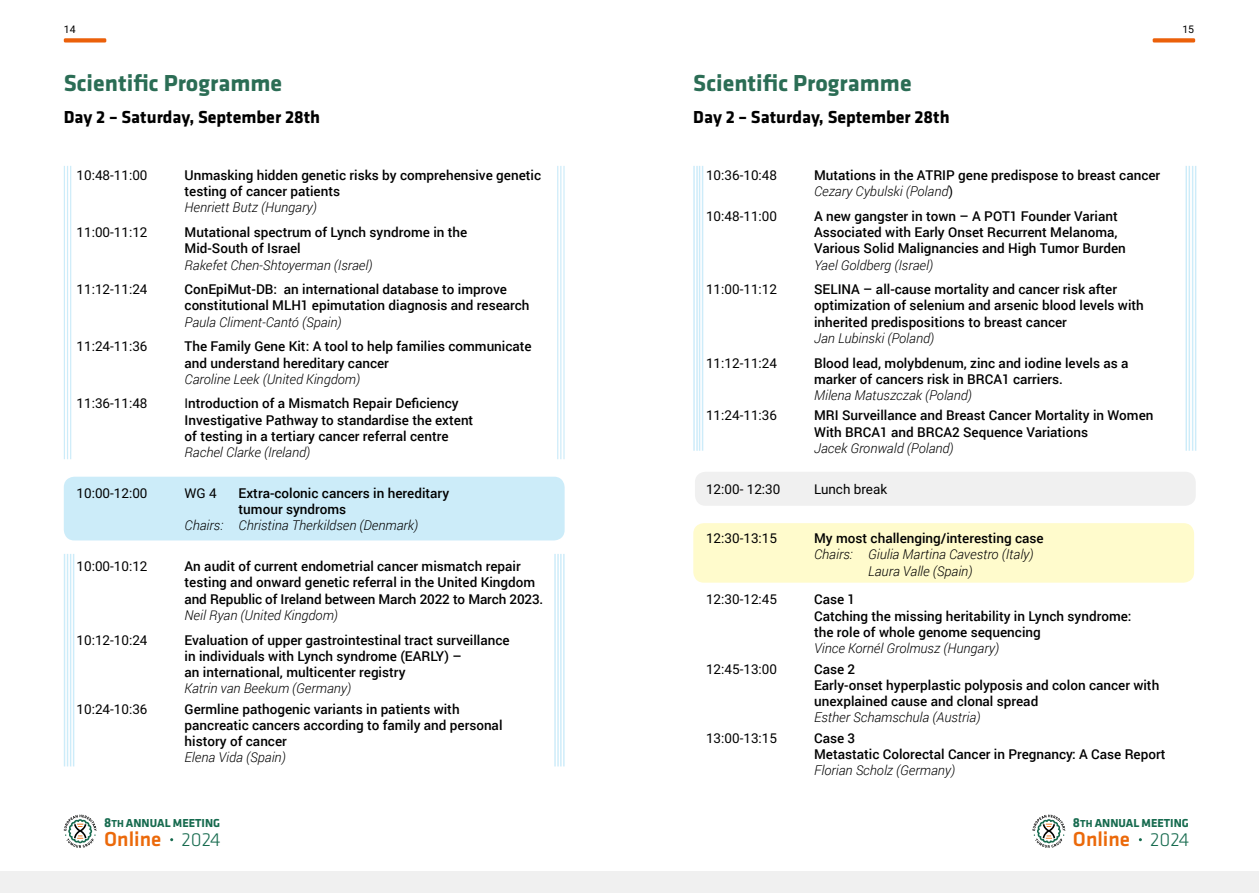
<style>
.page{position:relative;width:1259px;height:893px;background:#fff}
.page>*{position:absolute;margin:0;border:0;box-sizing:border-box;transform-origin:0 0}
.t1{font:700 24px "Klavika";color:#2b6d55}
.t2{font:21px "Klavika Medium TF";color:#eb690a}
.t3{font:700 18px "Klavika";color:#000}
.t4{font:500 13.5px/16.2px "Roboto";color:#000}
.t5{font:italic 300 13.5px/16.2px "Roboto";color:#000;text-align:center}
.t6{font:13.5px "Roboto";color:#000}
.t7{font:700 12px "Klavika";color:#176b4f}
.t8{font:10.5px "Roboto";color:#000}
.s1{font-weight:400}
.s2{font-weight:300;font-style:italic}
.s3{font-size:13.5px}
.s4{font-size:10.5px}
.s5{font-family:"Klavika";font-weight:300;font-size:19.5px;color:#176b4f}
</style>
<div class="page">
<div style="left:693px;top:523px;width:501px;height:60px;background:#fffbcc;border-radius:11px"></div>
<div style="left:695px;top:472px;width:500px;height:34px;background:#f0f0f0;border-radius:11px"></div>
<div style="left:64px;top:477px;width:500px;height:63px;background:#ccecf9;border-radius:11px"></div>
<div style="left:1152px;top:38px;width:43px;height:5px;background:#eb600a;border-radius:2px"></div>
<div style="left:64px;top:38px;width:42px;height:5px;background:#eb600a;border-radius:2px"></div>
<div style="left:0;top:872px;width:1259px;height:21px;background:#f0f0f0"></div>
<svg style="left:64px;top:815px;width:33px;height:33px"></svg>
<svg style="left:1032px;top:815px;width:33px;height:33px"></svg>
<hr style="left:1194px;top:166px;width:2px;height:285px;background:#009fe3">
<hr style="left:1191px;top:166px;width:2px;height:285px;background:#009fe3">
<hr style="left:1188px;top:166px;width:2px;height:285px;background:#009fe3">
<hr style="left:1185px;top:166px;width:2px;height:285px;background:#009fe3">
<hr style="left:696px;top:166px;width:2px;height:285px;background:#009fe3">
<hr style="left:693px;top:166px;width:2px;height:285px;background:#009fe3">
<hr style="left:702px;top:166px;width:1px;height:285px;background:#009fe3">
<hr style="left:699px;top:166px;width:1px;height:285px;background:#009fe3">
<hr style="left:563px;top:554px;width:1px;height:212px;background:#009fe3">
<hr style="left:560px;top:554px;width:1px;height:212px;background:#009fe3">
<hr style="left:557px;top:554px;width:2px;height:212px;background:#009fe3">
<hr style="left:554px;top:554px;width:2px;height:212px;background:#009fe3">
<hr style="left:67px;top:554px;width:1px;height:212px;background:#009fe3">
<hr style="left:64px;top:554px;width:1px;height:212px;background:#009fe3">
<hr style="left:73px;top:554px;width:1px;height:212px;background:#009fe3">
<hr style="left:70px;top:554px;width:1px;height:212px;background:#009fe3">
<hr style="left:70px;top:166px;width:1px;height:293px;background:#009fe3">
<hr style="left:67px;top:166px;width:1px;height:293px;background:#009fe3">
<hr style="left:64px;top:166px;width:1px;height:293px;background:#009fe3">
<hr style="left:563px;top:166px;width:1px;height:293px;background:#009fe3">
<hr style="left:560px;top:166px;width:1px;height:293px;background:#009fe3">
<hr style="left:557px;top:166px;width:1px;height:293px;background:#009fe3">
<p class="t8" style="left:64px;top:22px;width:13px">14</p>
<p class="t8" style="left:1182px;top:22px;width:13px">15</p>
<h1 class="t1" style="left:64px;top:70px;width:220px">Scientific Programme</h1>
<h3 class="t3" style="left:64px;top:108px;width:258px">Day 2 – Saturday, September 28th</h3>
<h1 class="t1" style="left:693px;top:70px;width:220px">Scientific Programme</h1>
<h3 class="t3" style="left:693px;top:108px;width:258px">Day 2 – Saturday, September 28th</h3>
<p class="t6" style="left:77px;top:166px;width:72px">10:48-11:00</p>
<p class="t4" style="left:185px;top:167px;width:358px">Unmasking hidden genetic risks by comprehensive genetic testing of cancer patients</p>
<p class="t5" style="left:185px;top:199px;width:134px">Henriett Butz (Hungary)</p>
<p class="t6" style="left:77px;top:223px;width:72px">11:00-11:12</p>
<p class="t4" style="left:185px;top:224px;width:284px">Mutational spectrum of Lynch syndrome in the<br>Mid-South of Israel</p>
<p class="t5" style="left:185px;top:256px;width:189px">Rakefet Chen-Shtoyerman (Israel)</p>
<p class="t6" style="left:77px;top:280px;width:72px">11:12-11:24</p>
<p class="t4" style="left:185px;top:281px;width:346px">ConEpiMut-DB: an international database to improve constitutional MLH1 epimutation diagnosis and research</p>
<p class="t5" style="left:185px;top:313px;width:159px">Paula Climent-Cantó (Spain)</p>
<p class="t6" style="left:77px;top:337px;width:72px">11:24-11:36</p>
<p class="t4" style="left:185px;top:338px;width:349px">The Family Gene Kit: A tool to help families communicate and understand hereditary cancer</p>
<p class="t5" style="left:185px;top:370px;width:177px">Caroline Leek (United Kingdom)</p>
<p class="t6" style="left:77px;top:394px;width:72px">11:36-11:48</p>
<p class="t4" style="left:185px;top:395px;width:290px"><span class="s1">I</span>ntroduction of a Mismatch Repair Deficiency<br>Investigative Pathway to standardise the extent of testing in a tertiary cancer referral centre</p>
<p class="t5" style="left:185px;top:444px;width:127px">Rachel Clarke (Ireland)</p>
<p class="t6" style="left:77px;top:484px;width:72px">10:00-12:00</p>
<p class="t6" style="left:185px;top:484px;width:34px">WG 4</p>
<p class="t4" style="left:239px;top:484px;width:212px">Extra-colonic cancers in hereditary tumour syndroms</p>
<p class="t5" style="left:185px;top:517px;width:235px">Chairs: Christina Therkildsen (Denmark)</p>
<p class="t6" style="left:77px;top:557px;width:72px">10:00-10:12</p>
<p class="t4" style="left:185px;top:558px;width:360px">An audit of current endometrial cancer mismatch repair testing and onward genetic referral in the United Kingdom and Republic of Ireland between March 2022 to March 2023.</p>
<p class="t5" style="left:185px;top:606px;width:155px">Neil Ryan (United Kingdom)</p>
<p class="t6" style="left:77px;top:630px;width:72px">10:12-10:24</p>
<p class="t4" style="left:185px;top:631px;width:326px">Evaluation of upper gastrointestinal tract surveillance in individuals with Lynch syndrome (EARLY) –<br>an international, multicenter registry</p>
<p class="t5" style="left:185px;top:680px;width:168px">Katrin van Beekum (Germany)</p>
<p class="t6" style="left:77px;top:699px;width:72px">10:24-10:36</p>
<p class="t4" style="left:185px;top:700px;width:319px">Germline pathogenic variants in patients with pancreatic cancers according to family and personal history of cancer</p>
<p class="t5" style="left:185px;top:749px;width:103px">Elena Vida (Spain)</p>
<p class="t6" style="left:706px;top:166px;width:72px">10:36-10:48</p>
<p class="t4" style="left:814px;top:167px;width:348px">Mutations in the ATRIP gene predispose to breast cancer<br><span class="s2">Cezary Cybulski (Poland</span><span class="s1">)</span></p>
<p class="t6" style="left:706px;top:207px;width:72px">10:48-11:00</p>
<p class="t4" style="left:814px;top:207px;width:313px">A new gangster in town – A POT1 Founder Variant<br>Associated with Early Onset Recurrent Melanoma,<br>Various Solid Malignancies and High Tumor Burden</p>
<p class="t5" style="left:814px;top:256px;width:121px">Yael Goldberg (Israel)</p>
<p class="t6" style="left:706px;top:280px;width:72px">11:00-11:12</p>
<p class="t4" style="left:814px;top:281px;width:331px">SELINA – all-cause mortality and cancer risk after optimization of selenium and arsenic blood levels with inherited predispositions to breast cancer</p>
<p class="t5" style="left:814px;top:329px;width:122px">Jan Lubinski (Poland)</p>
<p class="t6" style="left:706px;top:353px;width:72px">11:12-11:24</p>
<p class="t4" style="left:814px;top:354px;width:316px">Blood lead, molybdenum, zinc and iodine levels as a marker of cancers risk in BRCA1 carriers.</p>
<p class="t5" style="left:814px;top:387px;width:159px">Milena Matuszczak (Poland)</p>
<p class="t6" style="left:706px;top:406px;width:72px">11:24-11:36</p>
<p class="t4" style="left:814px;top:407px;width:341px">MRI Surveillance and Breast Cancer Mortality in Women<br>With BRCA1 and BRCA2 Sequence Variations</p>
<p class="t5" style="left:814px;top:439px;width:141px">Jacek Gronwald (Poland)</p>
<p class="t6" style="left:706px;top:479px;width:76px">12:00- 12:30</p>
<p class="t6" style="left:814px;top:479px;width:75px">Lunch break</p>
<p class="t6" style="left:706px;top:529px;width:72px">12:30-13:15</p>
<p class="t4" style="left:814px;top:530px;width:231px">My most challenging/interesting case</p>
<p class="t5" style="left:814px;top:546px;width:221px">Chairs: Giulia Martina Cavestro (Italy)<br>Laura Valle (Spain)</p>
<p class="t6" style="left:706px;top:590px;width:72px">12:30-12:45</p>
<p class="t4" style="left:814px;top:591px;width:319px">Case 1<br>Catching the missing heritability in Lynch syndrome: the role of whole genome sequencing</p>
<p class="t5" style="left:814px;top:640px;width:187px">Vince Kornél Grolmusz (Hungary)</p>
<p class="t6" style="left:706px;top:659px;width:72px">12:45-13:00</p>
<p class="t4" style="left:814px;top:660px;width:347px">Case 2<br>Early-onset hyperplastic polyposis and colon cancer with unexplained cause and clonal spread</p>
<p class="t5" style="left:814px;top:709px;width:168px">Esther Schamschula (Austria)</p>
<p class="t6" style="left:706px;top:728px;width:72px">13:00-13:15</p>
<p class="t4" style="left:814px;top:729px;width:353px">Case 3<br>Metastatic Colorectal Cancer in Pregnancy: A Case Report</p>
<p class="t5" style="left:814px;top:762px;width:143px">Florian Scholz (Germany)</p>
<p class="t7" style="left:104px;top:817px;width:117px"><span class="s3">8</span><span class="s4">TH</span> ANNUAL MEETING</p>
<p class="t7" style="left:1073px;top:817px;width:117px"><span class="s3">8</span><span class="s4">TH</span> ANNUAL MEETING</p>
<h2 class="t2" style="left:104px;top:827px;width:118px">Online <span class="s5">2024</span></h2>
<h2 class="t2" style="left:1073px;top:827px;width:118px">Online <span class="s5">2024</span></h2>
</div>
